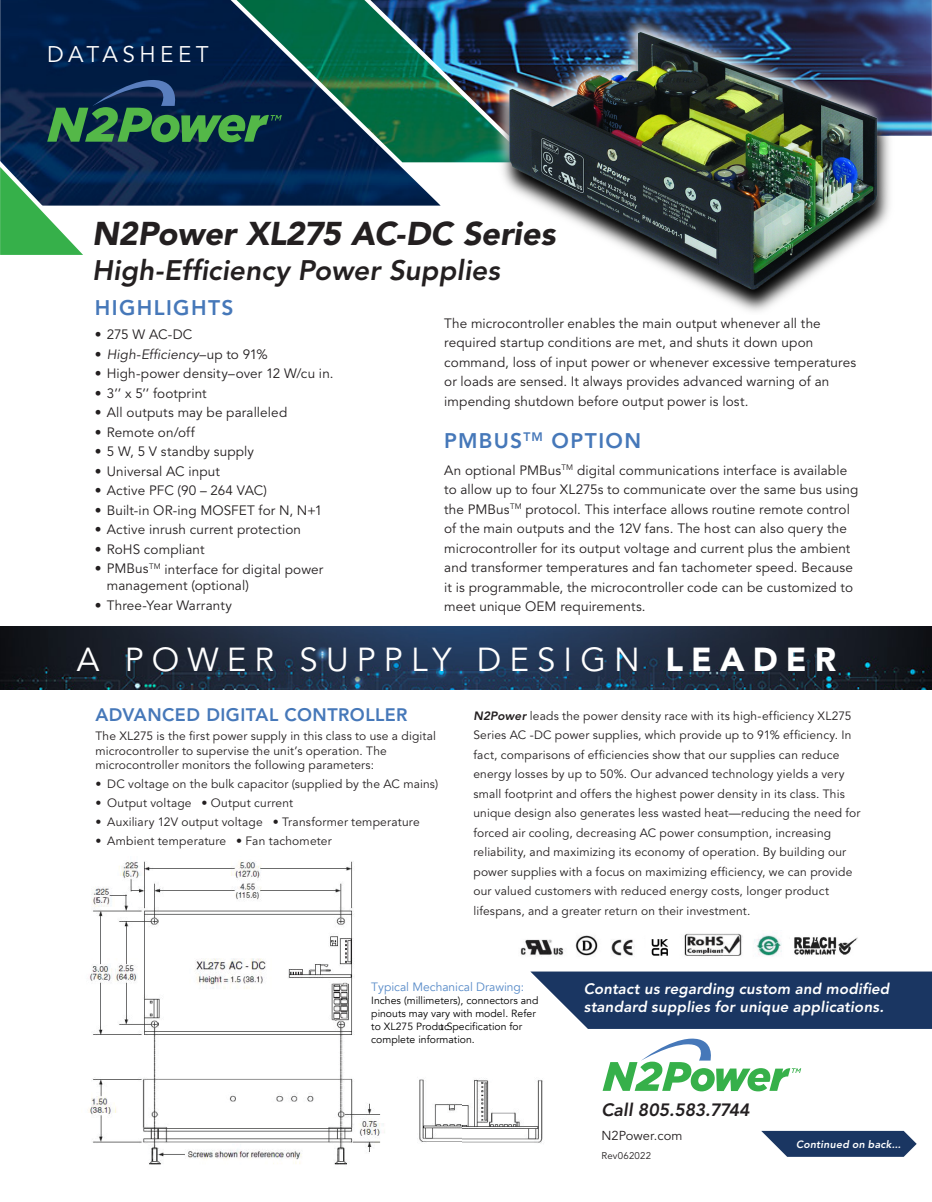
<style>
.page{position:relative;width:932px;height:1202px;background:#fff}
.page>*{position:absolute;margin:0;border:0;box-sizing:border-box;transform-origin:0 0}
.t1{font:33px "Avenir LT Std";letter-spacing:.245em;color:#fff}
.t2{font:italic 900 32.7px "Avenir LT Std";letter-spacing:-.01em;color:#231f20}
.t3{font:italic 800 28.05px "Avenir LT Std";letter-spacing:.005em;color:#231f20}
.t4{font:22.5px "Avenir LT Std";letter-spacing:.2em;color:#fff}
.t5{font:800 21px "Avenir LT Std";letter-spacing:.065em;color:#4678b9}
.t6{font:800 18px "Avenir LT Std";letter-spacing:.025em;color:#4678b9}
.t7{font:italic 800 17.7px "Avenir LT Std";letter-spacing:-.01em;color:#231f20}
.t8{font:italic 800 15px/18px "Avenir LT Std";letter-spacing:.015em;color:#fff}
.t9{font:13.5px/19.5px "Avenir LT Std";letter-spacing:.01em;color:#231f20}
.t10{font:italic 13.5px "Avenir LT Std";letter-spacing:.01em;color:#231f20}
.t11{font:12.9px "Avenir LT Std";letter-spacing:.01em;color:#231f20}
.t12{font:12px/19.5px "Avenir LT Std";letter-spacing:.015em;color:#231f20}
.t13{font:12px "Avenir";letter-spacing:-.005em;color:#588bc8}
.t14{font:10.5px/12.9px "Avenir";color:#000}
.t15{font:italic 800 10.5px "Avenir LT Std";letter-spacing:.02em;color:#fff}
.t16{font:9.6px "Avenir LT Std";letter-spacing:.015em;color:#231f20}
.s1{font-style:normal}
.s2{font-weight:900}
.s3{font-weight:800;font-style:italic}
</style>
<div class="page">
<img style="left:88px;top:861px;width:455px;height:304px">
<img style="left:0;top:0;width:440px;height:206px">
<svg style="left:602px;top:1038px;width:199px;height:53px"></svg>
<svg style="left:761px;top:1130px;width:155px;height:26px;background:#3c5379"></svg>
<img style="left:236px;top:0;width:246px;height:162px">
<img style="left:370px;top:0;width:561px;height:136px">
<svg style="left:0;top:161px;width:89px;height:94px"></svg>
<img style="left:0;top:626px;width:932px;height:64px">
<svg style="left:47px;top:79px;width:235px;height:63px;background:#1d4c4a"></svg>
<svg style="left:530px;top:971px;width:402px;height:58px;background:#2c466e"></svg>
<img style="left:482px;top:10px;width:418px;height:302px">
<img style="left:518px;top:930px;width:340px;height:28px">
<h3 class="t4" style="left:47px;top:41px;width:163px">DATASHEET</h3>
<h2 class="t2" style="left:92px;top:214px;width:465px">N2Power XL275 AC-DC Series</h2>
<h3 class="t3" style="left:92px;top:253px;width:409px">High-Efficiency Power Supplies</h3>
<h3 class="t5" style="left:95px;top:296px;width:140px">HIGHLIGHTS</h3>
<p class="t9" style="left:95px;top:325px;width:99px">• 275 W AC-DC</p>
<p class="t10" style="left:95px;top:346px;width:174px"><span class="s1">•</span> High-Efficiency<span class="s1">–up to 91%</span></p>
<p class="t9" style="left:95px;top:364px;width:240px">• High-power density–over 12 W/cu in.</p>
<p class="t9" style="left:95px;top:384px;width:113px">• 3’’ x 5’’ footprint</p>
<p class="t9" style="left:95px;top:403px;width:194px">• All outputs may be paralleled</p>
<p class="t9" style="left:95px;top:423px;width:102px">• Remote on/off</p>
<p class="t9" style="left:95px;top:442px;width:161px">• 5 W, 5 V standby supply</p>
<p class="t9" style="left:95px;top:462px;width:127px">• Universal AC input</p>
<p class="t9" style="left:95px;top:481px;width:173px">• Active PFC (90 – 264 VAC)</p>
<p class="t9" style="left:95px;top:501px;width:229px">• Built-in OR-ing MOSFET for N, N+1</p>
<p class="t9" style="left:95px;top:520px;width:208px">• Active inrush current protection</p>
<p class="t9" style="left:95px;top:540px;width:111px">• RoHS compliant</p>
<p class="t9" style="left:107px;top:561px;width:218px;line-height:16.5px;text-indent:-12px">• PMBus<sup>TM</sup> interface for digital power management (optional)</p>
<p class="t9" style="left:95px;top:595px;width:138px">• Three-Year Warranty</p>
<p class="t9" style="left:444px;top:314px;width:413px">The microcontroller enables the main output whenever all the required startup conditions are met, and shuts it down upon command, loss of input power or whenever excessive temperatures or loads are sensed. It always provides advanced warning of an impending shutdown before output power is lost.</p>
<h3 class="t5" style="left:444px;top:428px;width:198px">PMBUS<sup>TM</sup> OPTION</h3>
<p class="t9" style="left:444px;top:460px;width:415px">An optional PMBus<sup>TM</sup> digital communications interface is available to allow up to four XL275s to communicate over the same bus using the PMBus<sup>TM</sup> protocol. This interface allows routine remote control of the main outputs and the 12V fans. The host can also query the microcontroller for its output voltage and current plus the ambient and transformer temperatures and fan tachometer speed. Because it is programmable, the microcontroller code can be customized to meet unique OEM requirements.</p>
<h1 class="t1" style="left:77px;top:641px;width:760px">A POWER SUPPLY DESIGN <span class="s2">LEADER</span></h1>
<h3 class="t6" style="left:95px;top:704px;width:314px">ADVANCED DIGITAL CONTROLLER</h3>
<p class="t12" style="left:95px;top:729px;width:342px;line-height:14.4px">The XL275 is the first power supply in this class to use a digital microcontroller to supervise the unit’s operation. The microcontroller monitors the following parameters:</p>
<p class="t12" style="left:95px;top:774px;width:344px">• DC voltage on the bulk capacitor (supplied by the AC mains)</p>
<p class="t12" style="left:95px;top:793px;width:199px">• Output voltage • Output current</p>
<p class="t12" style="left:95px;top:812px;width:326px">• Auxiliary 12V output voltage • Transformer temperature</p>
<p class="t12" style="left:95px;top:831px;width:238px">• Ambient temperature • Fan tachometer</p>
<p class="t12" style="left:473px;top:706px;width:388px"><span class="s3">N2Power</span> leads the power density race with its high-efficiency XL275<br>Series AC -DC power supplies, which provide up to 91% efficiency. In fact, comparisons of efficiencies show that our supplies can reduce energy losses by up to 50%. Our advanced technology yields a very small footprint and offers the highest power density in its class. This unique design also generates less wasted heat—reducing the need for forced air cooling, decreasing AC power consumption, increasing reliability, and maximizing its economy of operation. By building our power supplies with a focus on maximizing efficiency, we can provide our valued customers with reduced energy costs, longer product lifespans, and a greater return on their investment.</p>
<p class="t13" style="left:371px;top:979px;width:154px">Typical Mechanical Drawing:</p>
<p class="t14" style="left:371px;top:994px;width:169px">Inches (millimeters), connectors and pinouts may vary with model. Refer to XL275 ProdutcSpecification for complete information.</p>
<p class="t8" style="left:584px;top:979px;width:307px">Contact us regarding custom and modified standard supplies for unique applications.</p>
<h3 class="t7" style="left:601px;top:1099px;width:150px">Call 805.583.7744</h3>
<p class="t11" style="left:601px;top:1127px;width:82px">N2Power.com</p>
<p class="t16" style="left:601px;top:1150px;width:51px">Rev062022</p>
<p class="t15" style="left:796px;top:1137px;width:106px">Continued on back...</p>
</div>
